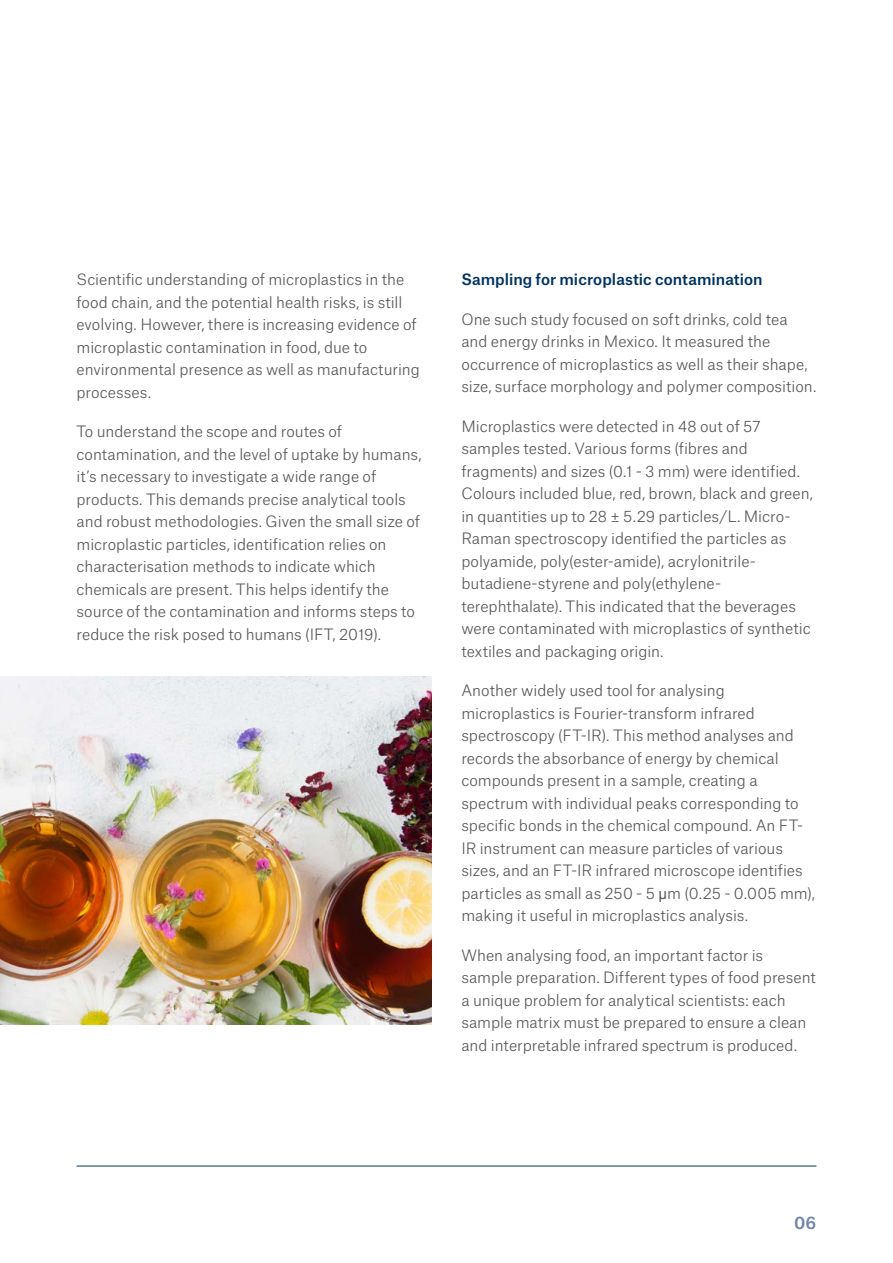
<style>
.page{position:relative;width:893px;height:1263px;background:#fff}
.page>*{position:absolute;margin:0;border:0;box-sizing:border-box;transform-origin:0 0}
.t1{font:500 16.5px "Atlas Grotesk";color:#7185aa}
.t2{font:300 15px/22.5px "Atlas Grotesk";color:#575756}
.t3{font:500 15px "Atlas Grotesk";letter-spacing:.005em;color:#003361}
.s1{font-family:"Arial";font-weight:400}
</style>
<div class="page">
<hr style="left:77px;top:1166px;width:739px;height:1px;background:#003361">
<img style="left:0;top:676px;width:432px;height:349px">
<p class="t2" style="left:77px;top:267px;width:345px">Scientific understanding of microplastics in the food chain, and the potential health risks, is still evolving. However, there is increasing evidence of microplastic contamination in food, due to environmental presence as well as manufacturing processes.</p>
<p class="t2" style="left:77px;top:419px;width:347px">To understand the scope and routes of contamination, and the level of uptake by humans, it’s necessary to investigate a wide range of products. This demands precise analytical tools and robust methodologies. Given the small size of microplastic particles, identification relies on characterisation methods to indicate which chemicals are present. This helps identify the source of the contamination and informs steps to reduce the risk posed to humans (IFT, 2019).</p>
<p class="t3" style="left:461px;top:267px;width:303px">Sampling for microplastic contamination</p>
<p class="t2" style="left:461px;top:306px;width:357px">One such study focused on soft drinks, cold tea and energy drinks in Mexico. It measured the occurrence of microplastics as well as their shape, size, surface morphology and polymer composition.</p>
<p class="t2" style="left:461px;top:413px;width:353px">Microplastics were detected in 48 out of 57 samples tested. Various forms (fibres and fragments) and sizes (0.1 - 3 mm) were identified.<br>Colours included blue, red, brown, black and green, in quantities up to 28 ± 5.29 particles/L. Micro-Raman spectroscopy identified the particles as polyamide, poly(ester-amide), acrylonitrile&shy;butadiene-styrene and poly(ethylene&shy;terephthalate). This indicated that the beverages were contaminated with microplastics of synthetic textiles and packaging origin.</p>
<p class="t2" style="left:461px;top:678px;width:355px">Another widely used tool for analysing microplastics is Fourier-transform infrared spectroscopy (FT-IR). This method analyses and records the absorbance of energy by chemical compounds present in a sample, creating a spectrum with individual peaks corresponding to specific bonds in the chemical compound. An FT-IR instrument can measure particles of various sizes, and an FT-IR infrared microscope identifies particles as small as 250 - 5 <span class="s1">µ</span>m (0.25 - 0.005 mm), making it useful in microplastics analysis.</p>
<p class="t2" style="left:461px;top:942px;width:356px">When analysing food, an important factor is sample preparation. Different types of food present a unique problem for analytical scientists: each sample matrix must be prepared to ensure a clean and interpretable infrared spectrum is produced.</p>
<p class="t1" style="left:794px;top:1209px;width:24px">06</p>
</div>
